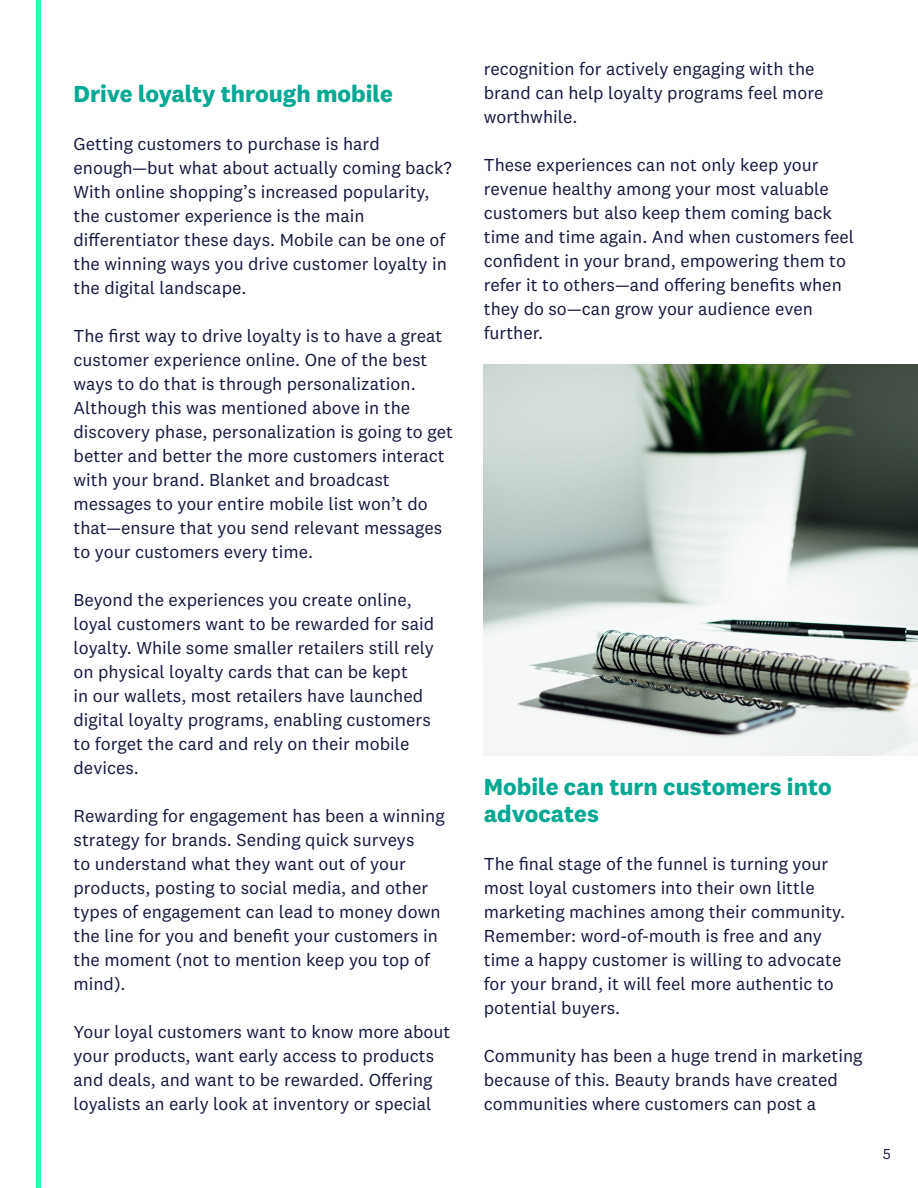
<style>
.page{position:relative;width:918px;height:1188px;background:#fff}
.page>*{position:absolute;margin:0;border:0;box-sizing:border-box;transform-origin:0 0}
.t1{font:700 24px/27px "National 2";color:#02a891}
.t2{font:18px/24px "National 2";color:#13173d}
.t3{font:15px "National 2";color:#13173d}
</style>
<div class="page">
<hr style="left:36px;top:0;width:4px;height:1188px;background:#2cf8ae">
<img style="left:484px;top:364px;width:434px;height:392px">
<p class="t1" style="left:74px;top:80px;width:321px">Drive loyalty through mobile</p>
<p class="t2" style="left:74px;top:132px;width:380px">Getting customers to purchase is hard enough—but what about actually coming back?<br>With online shopping’s increased popularity, the customer experience is the main differentiator these days. Mobile can be one of the winning ways you drive customer loyalty in the digital landscape.</p>
<p class="t2" style="left:74px;top:324px;width:381px">The first way to drive loyalty is to have a great customer experience online. One of the best ways to do that is through personalization.<br>Although this was mentioned above in the discovery phase, personalization is going to get better and better the more customers interact with your brand. Blanket and broadcast messages to your entire mobile list won’t do that—ensure that you send relevant messages to your customers every time.</p>
<p class="t2" style="left:74px;top:588px;width:362px">Beyond the experiences you create online, loyal customers want to be rewarded for said loyalty. While some smaller retailers still rely on physical loyalty cards that can be kept<br>in our wallets, most retailers have launched digital loyalty programs, enabling customers to forget the card and rely on their mobile devices.</p>
<p class="t2" style="left:74px;top:804px;width:373px">Rewarding for engagement has been a winning strategy for brands. Sending quick surveys<br>to understand what they want out of your products, posting to social media, and other types of engagement can lead to money down the line for you and benefit your customers in the moment (not to mention keep you top of mind).</p>
<p class="t2" style="left:74px;top:1020px;width:378px">Your loyal customers want to know more about your products, want early access to products and deals, and want to be rewarded. Offering loyalists an early look at inventory or special</p>
<p class="t2" style="left:484px;top:57px;width:341px">recognition for actively engaging with the brand can help loyalty programs feel more worthwhile.</p>
<p class="t2" style="left:484px;top:153px;width:372px">These experiences can not only keep your revenue healthy among your most valuable customers but also keep them coming back time and time again. And when customers feel confident in your brand, empowering them to refer it to others—and offering benefits when they do so—can grow your audience even further.</p>
<p class="t1" style="left:484px;top:773px;width:349px">Mobile can turn customers into advocates</p>
<p class="t2" style="left:484px;top:852px;width:363px">The final stage of the funnel is turning your most loyal customers into their own little marketing machines among their community.<br>Remember: word-of-mouth is free and any time a happy customer is willing to advocate for your brand, it will feel more authentic to potential buyers.</p>
<p class="t2" style="left:484px;top:1044px;width:380px">Community has been a huge trend in marketing because of this. Beauty brands have created communities where customers can post a</p>
<p class="t3" style="left:883px;top:1145px;width:10px">5</p>
</div>
